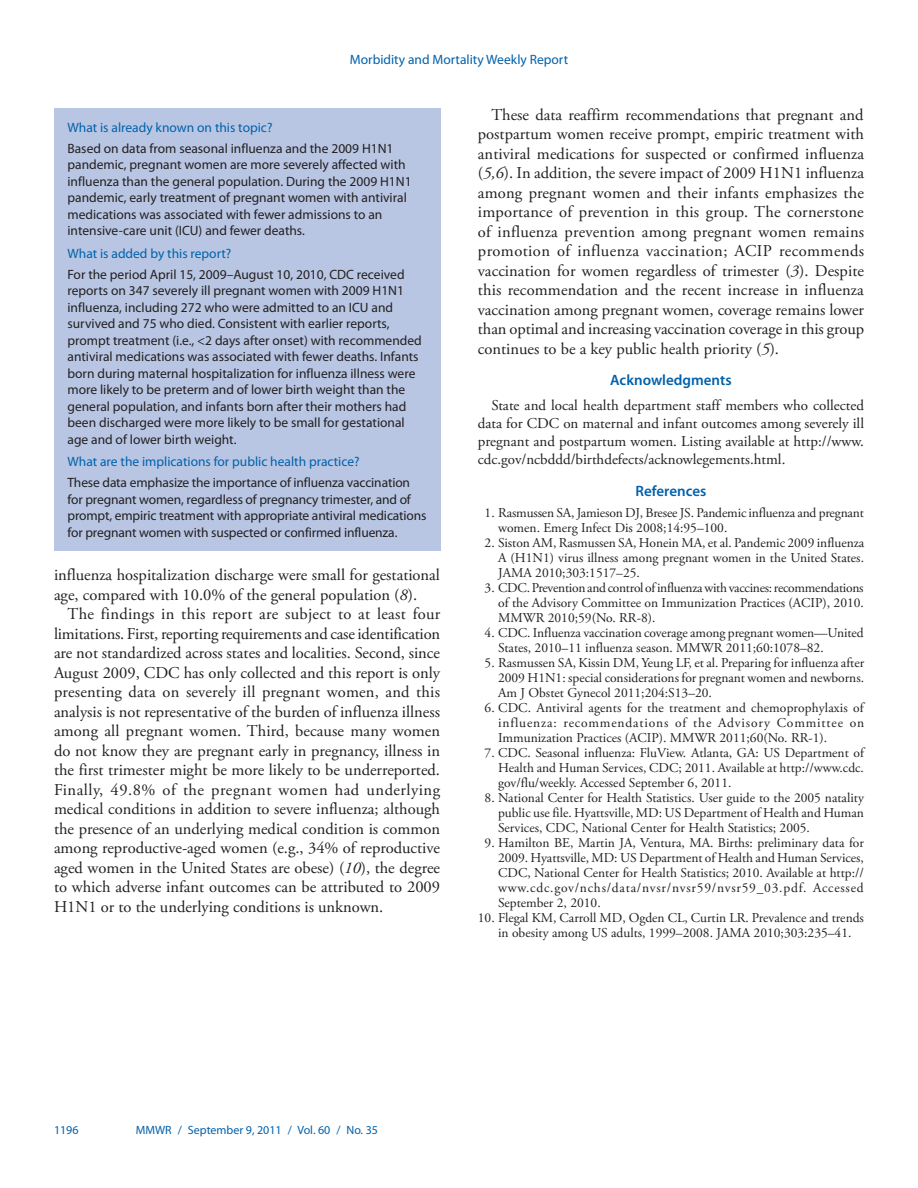
<style>
.page{position:relative;width:918px;height:1188px;background:#fff}
.page>*{position:absolute;margin:0;border:0;box-sizing:border-box;transform-origin:0 0}
.Body_Text{font:16.5px/19.5px "Adobe Garamond Pro";color:#231f20;text-align:justify}
.Acknowl_Text{font:15px/18px "Adobe Garamond Pro";color:#231f20;text-align:justify}
.Headline3{font:600 15px "Myriad Pro";color:#0161ab}
.Reference_Text_1-99{font:13.5px/15px "Adobe Garamond Pro";color:#231f20;text-align:justify}
.FB_answer{font:13.5px/16.5px "Myriad Pro";color:#231f20}
.FB_question{font:13.5px "Myriad Pro";color:#0161ab}
.t1{font:12px "Myriad Pro";color:#0161ab}
.s1{font-style:italic}
</style>
<div class="page">
<div style="left:54px;top:108px;width:386px;height:442px;background:#b8c6e3"></div>
<p class="FB_question" style="left:350px;top:51px;width:220px">Morbidity and Mortality Weekly Report</p>
<p class="FB_question" style="left:68px;top:119px;width:206px">What is already known on this topic?</p>
<p class="FB_answer" style="left:68px;top:140px;width:346px">Based on data from seasonal influenza and the 2009 H1N1 pandemic, pregnant women are more severely affected with influenza than the general population. During the 2009 H1N1 pandemic, early treatment of pregnant women with antiviral medications was associated with fewer admissions to an intensive-care unit (ICU) and fewer deaths.</p>
<p class="FB_question" style="left:68px;top:245px;width:165px">What is added by this report?</p>
<p class="FB_answer" style="left:68px;top:266px;width:356px">For the period April 15, 2009–August 10, 2010, CDC received reports on 347 severely ill pregnant women with 2009 H1N1 influenza, including 272 who were admitted to an ICU and survived and 75 who died. Consistent with earlier reports, prompt treatment (i.e., &lt;2 days after onset) with recommended antiviral medications was associated with fewer deaths. Infants born during maternal hospitalization for influenza illness were more likely to be preterm and of lower birth weight than the general population, and infants born after their mothers had been discharged were more likely to be small for gestational age and of lower birth weight.</p>
<p class="FB_question" style="left:68px;top:453px;width:294px">What are the implications for public health practice?</p>
<p class="FB_answer" style="left:68px;top:474px;width:361px">These data emphasize the importance of influenza vaccination for pregnant women, regardless of pregnancy trimester, and of prompt, empiric treatment with appropriate antiviral medications for pregnant women with suspected or confirmed influenza.</p>
<p class="Body_Text" style="left:54px;top:566px;width:388px">influenza hospitalization discharge were small for gestational age, compared with 10.0% of the general population (<span class="s1">8</span>).</p>
<p class="Body_Text" style="left:54px;top:605px;width:388px;text-indent:13px">The findings in this report are subject to at least four limitations. First, reporting requirements and case identification are not standardized across states and localities. Second, since August 2009, CDC has only collected and this report is only presenting data on severely ill pregnant women, and this analysis is not representative of the burden of influenza illness among all pregnant women. Third, because many women do not know they are pregnant early in pregnancy, illness in the first trimester might be more likely to be underreported.<br>Finally, 49.8% of the pregnant women had underlying medical conditions in addition to severe influenza; although the presence of an underlying medical condition is common among reproductive-aged women (e.g., 34% of reproductive aged women in the United States are obese) (<span class="s1">10</span>), the degree to which adverse infant outcomes can be attributed to 2009<br>H1N1 or to the underlying conditions is unknown.</p>
<p class="Body_Text" style="left:478px;top:106px;width:388px;text-indent:13px">These data reaffirm recommendations that pregnant and postpartum women receive prompt, empiric treatment with antiviral medications for suspected or confirmed influenza (<span class="s1">5,6</span>). In addition, the severe impact of 2009 H1N1 influenza among pregnant women and their infants emphasizes the importance of prevention in this group. The cornerstone of influenza prevention among pregnant women remains promotion of influenza vaccination; ACIP recommends vaccination for women regardless of trimester (<span class="s1">3</span>). Despite this recommendation and the recent increase in influenza vaccination among pregnant women, coverage remains lower than optimal and increasing vaccination coverage in this group continues to be a key public health priority (<span class="s1">5</span>).</p>
<p class="Headline3" style="left:610px;top:371px;width:123px">Acknowledgments</p>
<p class="Acknowl_Text" style="left:478px;top:397px;width:388px;text-indent:14px">State and local health department staff members who collected data for CDC on maternal and infant outcomes among severely ill pregnant and postpartum women. Listing available at http://www. cdc.gov/ncbddd/birthdefects/acknowlegements.html.</p>
<p class="Headline3" style="left:636px;top:481px;width:72px">References</p>
<p class="Reference_Text_1-99" style="left:498px;top:506px;width:367px;text-indent:-14px">1. Rasmussen SA, Jamieson DJ, Bresee JS. Pandemic influenza and pregnant women. Emerg Infect Dis 2008;14:95–100.</p>
<p class="Reference_Text_1-99" style="left:498px;top:536px;width:368px;text-indent:-14px">2. Siston AM, Rasmussen SA, Honein MA, et al. Pandemic 2009 influenza A (H1N1) virus illness among pregnant women in the United States.<br>JAMA 2010;303:1517–25.</p>
<p class="Reference_Text_1-99" style="left:498px;top:581px;width:367px;text-indent:-14px">3. CDC. Prevention and control of influenza with vaccines: recommendations of the Advisory Committee on Immunization Practices (ACIP), 2010.<br>MMWR 2010;59(No. RR-8).</p>
<p class="Reference_Text_1-99" style="left:498px;top:626px;width:367px;text-indent:-14px">4. CDC. Influenza vaccination coverage among pregnant women—United<br>States, 2010–11 influenza season. MMWR 2011;60:1078–82.</p>
<p class="Reference_Text_1-99" style="left:498px;top:656px;width:368px;text-indent:-14px">5. Rasmussen SA, Kissin DM, Yeung LF, et al. Preparing for influenza after 2009 H1N1: special considerations for pregnant women and newborns.<br>Am J Obstet Gynecol 2011;204:S13–20.</p>
<p class="Reference_Text_1-99" style="left:498px;top:701px;width:368px;text-indent:-14px">6. CDC. Antiviral agents for the treatment and chemoprophylaxis of influenza: recommendations of the Advisory Committee on Immunization Practices (ACIP). MMWR 2011;60(No. RR-1).</p>
<p class="Reference_Text_1-99" style="left:498px;top:746px;width:367px;text-indent:-14px">7. CDC. Seasonal influenza: FluView. Atlanta, GA: US Department of Health and Human Services, CDC; 2011. Available at http://www.cdc. gov/flu/weekly. Accessed September 6, 2011.</p>
<p class="Reference_Text_1-99" style="left:498px;top:791px;width:367px;text-indent:-14px">8. National Center for Health Statistics. User guide to the 2005 natality public use file. Hyattsville, MD: US Department of Health and Human Services, CDC, National Center for Health Statistics; 2005.</p>
<p class="Reference_Text_1-99" style="left:498px;top:836px;width:367px;text-indent:-14px">9. Hamilton BE, Martin JA, Ventura, MA. Births: preliminary data for 2009. Hyattsville, MD: US Department of Health and Human Services, CDC, National Center for Health Statistics; 2010. Available at http:// www.cdc.gov/nchs/data/nvsr/nvsr59/nvsr59_03.pdf. Accessed September 2, 2010.</p>
<p class="Reference_Text_1-99" style="left:478px;top:911px;width:388px;text-align:center">10. Flegal KM, Carroll MD, Ogden CL, Curtin LR. Prevalence and trends in obesity among US adults, 1999–2008. JAMA 2010;303:235–41.</p>
<p class="t1" style="left:54px;top:1123px;width:26px">1196</p>
<p class="t1" style="left:136px;top:1123px;width:244px">MMWR / September 9, 2011 / Vol. 60 / No. 35</p>
</div>
